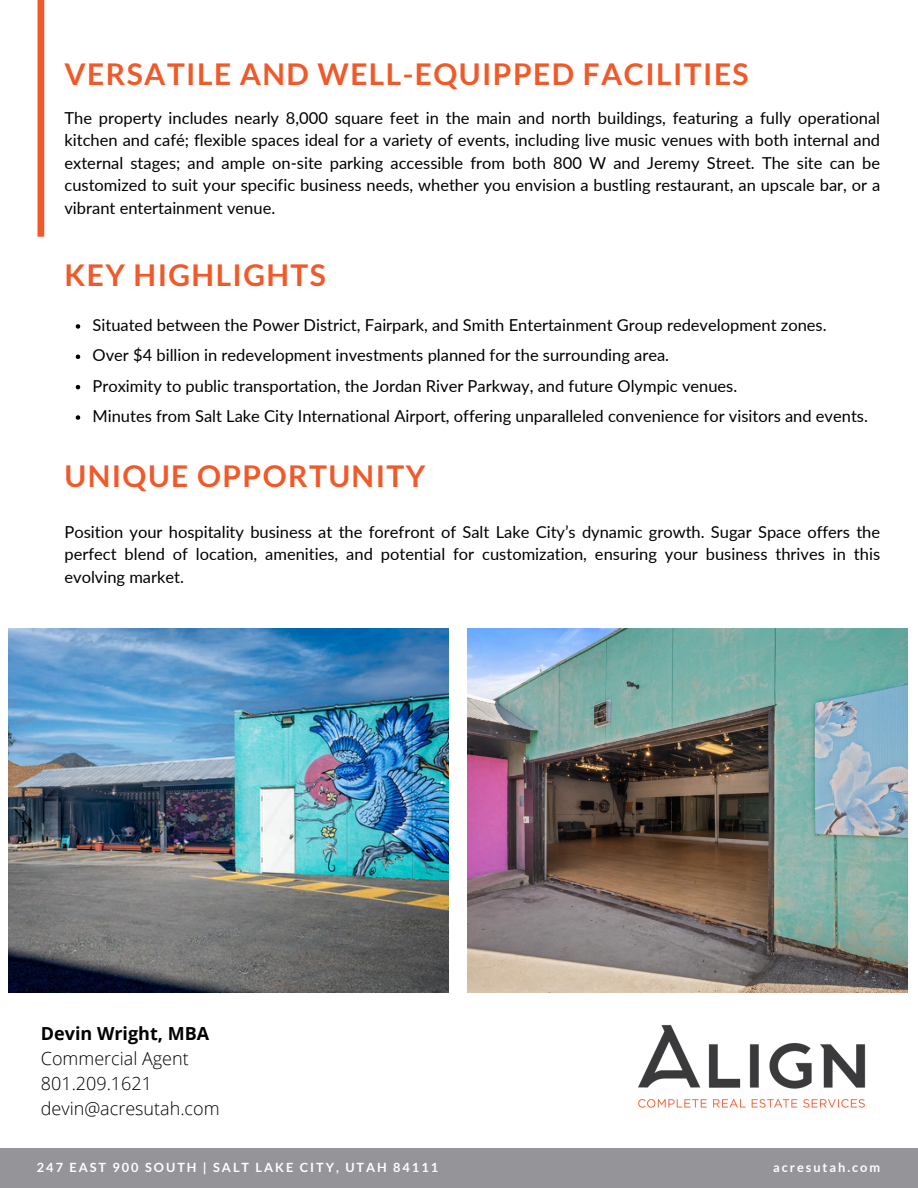
<style>
.page{position:relative;width:918px;height:1188px;background:#fff}
.page>*{position:absolute;margin:0;border:0;box-sizing:border-box;transform-origin:0 0}
.t1{font:700 30px "Lato";letter-spacing:.045em;color:#f15929}
.t2{font:300 18px/24.8px "Open Sans";color:#000}
.t3{font:16.5px/22.5px "Lato";color:#000;text-align:justify}
.t4{font:700 12.75px "Lato";letter-spacing:.155em;color:#fff}
.s1{font-weight:700}
</style>
<div class="page">
<img style="left:638px;top:1024px;width:228px;height:84px">
<div style="left:0;top:1149px;width:918px;height:39px;background:#949499"></div>
<svg style="left:76px;top:324px;width:4px;height:5px"></svg>
<svg style="left:76px;top:355px;width:4px;height:4px"></svg>
<svg style="left:76px;top:385px;width:4px;height:4px"></svg>
<svg style="left:76px;top:415px;width:4px;height:5px"></svg>
<img style="left:468px;top:628px;width:440px;height:365px">
<img style="left:9px;top:628px;width:440px;height:365px">
<div style="left:38px;top:0;width:6px;height:237px;background:#f15929"></div>
<h2 class="t1" style="left:64px;top:55px;width:686px">VERSATILE AND WELL-EQUIPPED FACILITIES</h2>
<p class="t3" style="left:64px;top:106px;width:817px">The property includes nearly 8,000 square feet in the main and north buildings, featuring a fully operational kitchen and café; flexible spaces ideal for a variety of events, including live music venues with both internal and external stages; and ample on-site parking accessible from both 800 W and Jeremy Street. The site can be customized to suit your specific business needs, whether you envision a bustling restaurant, an upscale bar, or a vibrant entertainment venue.</p>
<p class="t1" style="left:64px;top:256px;width:263px">KEY HIGHLIGHTS</p>
<p class="t3" style="left:93px;top:313px;width:736px">Situated between the Power District, Fairpark, and Smith Entertainment Group redevelopment zones.</p>
<p class="t3" style="left:93px;top:344px;width:578px">Over $4 billion in redevelopment investments planned for the surrounding area.</p>
<h2 class="t3" style="left:93px;top:374px;width:646px">Proximity to public transportation, the Jordan River Parkway, and future Olympic venues.</h2>
<h1 class="t3" style="left:93px;top:404px;width:777px">Minutes from Salt Lake City International Airport, offering unparalleled convenience for visitors and events.</h1>
<p class="t1" style="left:64px;top:457px;width:362px">UNIQUE OPPORTUNITY</p>
<h1 class="t3" style="left:64px;top:520px;width:817px">Position your hospitality business at the forefront of Salt Lake City’s dynamic growth. Sugar Space offers the perfect blend of location, amenities, and potential for customization, ensuring your business thrives in this evolving market.</h1>
<h2 class="t2" style="left:41px;top:1021px;width:170px"><span class="s1">Devin Wright, MBA<br></span>Commercial Agent<br>801.209.1621</h2>
<p class="t2" style="left:41px;top:1095px;width:180px">devin@acresutah.com</p>
<p class="t4" style="left:37px;top:1160px;width:403px">247 EAST 900 SOUTH | SALT LAKE CITY, UTAH 84111</p>
<p class="t4" style="left:773px;top:1159px;width:109px">acresutah.com</p>
</div>
